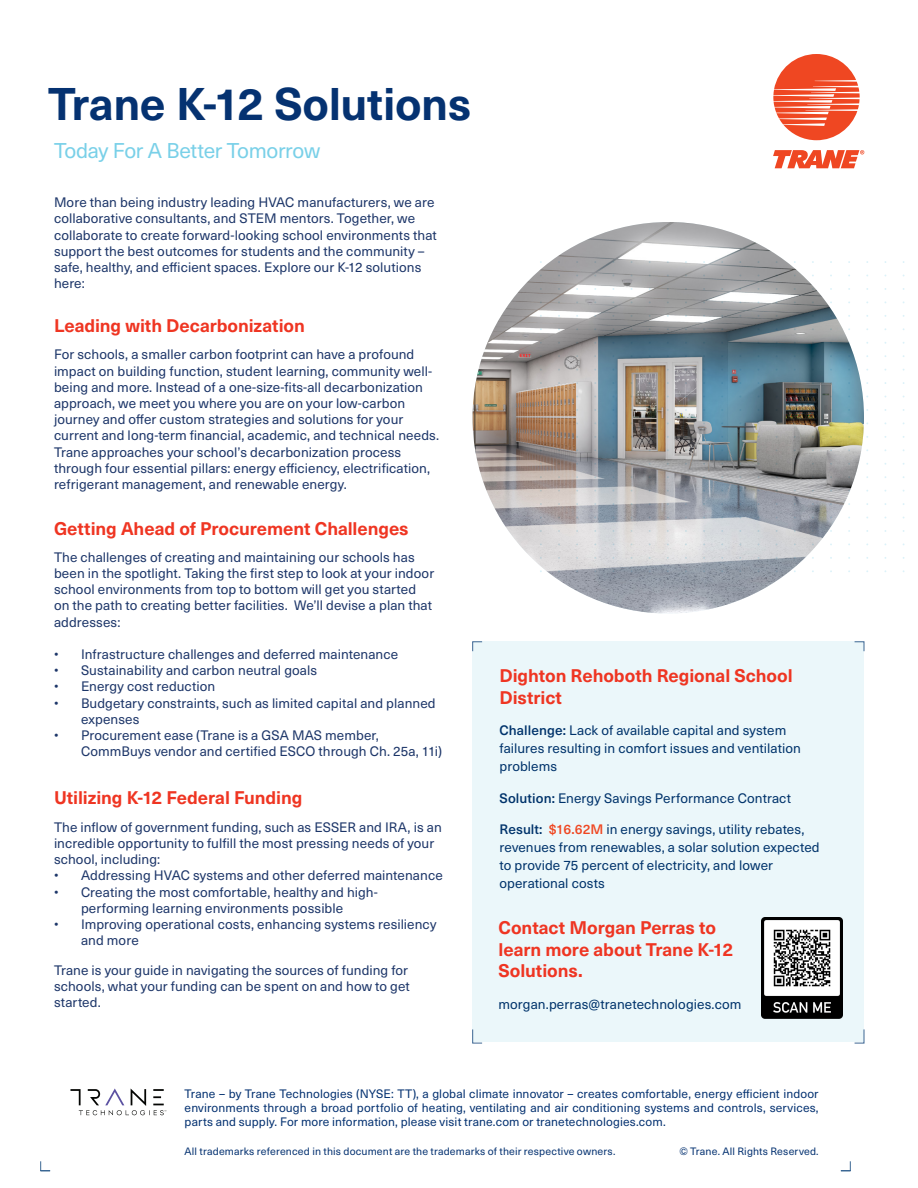
<style>
.page{position:relative;width:918px;height:1188px;background:#fff}
.page>*{position:absolute;margin:0;border:0;box-sizing:border-box;transform-origin:0 0}
.Main_Heading{font:700 45px "Neue Haas Unica W1 G";letter-spacing:-.01em;color:#053271}
.Main_Heading-2{font:21px "Neue Haas Unica W1 G";letter-spacing:-.02em;color:#79d0e8}
.Paragraph_Copy-_8pt{font:700 18px/21.6px "Neue Haas Unica W1 G";letter-spacing:-.005em;color:#ef3522}
.Main_Heading-3{font:700 18px "Neue Haas Unica W1 G";letter-spacing:-.005em;color:#ef3522}
.Main_Heading-4{font:13.5px/16.2px "Neue Haas Unica W1 G";letter-spacing:.005em;color:#1d3669}
.Paragraph_Copy-_8pt-2{font:13.5px/18px "Neue Haas Unica W1 G";letter-spacing:.005em;color:#00336b}
.Boilerplate_Text{font:12px/14.4px "Neue Haas Unica W1 G";letter-spacing:.01em;color:#053271;text-align:justify}
.Boilerplate_Text-2{font:10.5px "Neue Haas Unica W1 G";letter-spacing:.015em;color:#053271}
.Literature_Number{font:10.5px "Neue Haas Unica W1 G";letter-spacing:.015em;color:#053271}
.s1{font-weight:500}
.s2{font-weight:500;color:#ef4722}
</style>
<div class="page">
<img style="left:472px;top:222px;width:392px;height:392px;border-radius:196px">
<div style="left:473px;top:642px;width:391px;height:400px;background:#ebf7fa"></div>
<svg style="left:854px;top:641px;width:10px;height:11px"></svg>
<svg style="left:472px;top:641px;width:10px;height:11px"></svg>
<svg style="left:472px;top:1029px;width:10px;height:14px"></svg>
<svg style="left:854px;top:1029px;width:10px;height:14px"></svg>
<img style="left:761px;top:917px;width:81px;height:102px">
<svg style="left:773px;top:150px;width:68px;height:18px"></svg>
<svg style="left:841px;top:150px;width:23px;height:18px"></svg>
<svg style="left:773px;top:54px;width:87px;height:86px"></svg>
<svg style="left:841px;top:1161px;width:10px;height:10px"></svg>
<svg style="left:40px;top:1161px;width:10px;height:10px"></svg>
<svg style="left:70px;top:1088px;width:96px;height:27px"></svg>
<p class="Main_Heading" style="left:48px;top:70px;width:425px">Trane K-12 Solutions</p>
<p class="Main_Heading-2" style="left:54px;top:135px;width:268px">Today For A Better Tomorrow</p>
<p class="Main_Heading-4" style="left:54px;top:194px;width:384px">More than being industry leading HVAC manufacturers, we are collaborative consultants, and STEM mentors. Together, we collaborate to create forward-looking school environments that support the best outcomes for students and the community – safe, healthy, and efficient spaces. Explore our K-12 solutions here:</p>
<p class="Main_Heading-3" style="left:54px;top:312px;width:252px">Leading with Decarbonization</p>
<p class="Main_Heading-4" style="left:54px;top:346px;width:387px">For schools, a smaller carbon footprint can have a profound impact on building function, student learning, community well&shy;being and more. Instead of a one-size-fits-all decarbonization approach, we meet you where you are on your low-carbon journey and offer custom strategies and solutions for your current and long-term financial, academic, and technical needs.<br>Trane approaches your school’s decarbonization process through four essential pillars: energy efficiency, electrification, refrigerant management, and renewable energy.</p>
<p class="Main_Heading-3" style="left:54px;top:515px;width:356px">Getting Ahead of Procurement Challenges</p>
<p class="Main_Heading-4" style="left:54px;top:548px;width:382px">The challenges of creating and maintaining our schools has been in the spotlight. Taking the first step to look at your indoor school environments from top to bottom will get you started on the path to creating better facilities. We’ll devise a plan that addresses:</p>
<p class="Main_Heading-4" style="left:54px;top:645px;width:346px">• Infrastructure challenges and deferred maintenance</p>
<p class="Main_Heading-4" style="left:54px;top:662px;width:265px">• Sustainability and carbon neutral goals</p>
<p class="Main_Heading-4" style="left:54px;top:678px;width:163px">• Energy cost reduction</p>
<p class="Main_Heading-4" style="left:81px;top:694px;width:356px;text-indent:-27px">• Budgetary constraints, such as limited capital and planned expenses</p>
<p class="Main_Heading-4" style="left:81px;top:726px;width:363px;text-indent:-27px">• Procurement ease (Trane is a GSA MAS member,<br>CommBuys vendor and certified ESCO through Ch. 25a, 11i)</p>
<p class="Main_Heading-3" style="left:54px;top:784px;width:250px">Utilizing K-12 Federal Funding</p>
<p class="Main_Heading-4" style="left:54px;top:818px;width:389px">The inflow of government funding, such as ESSER and IRA, is an incredible opportunity to fulfill the most pressing needs of your school, including:</p>
<p class="Main_Heading-4" style="left:54px;top:867px;width:390px">• Addressing HVAC systems and other deferred maintenance</p>
<p class="Main_Heading-4" style="left:54px;top:883px;width:325px;text-align:center">• Creating the most comfortable, healthy and high&shy;performing learning environments possible</p>
<p class="Main_Heading-4" style="left:81px;top:915px;width:357px;text-indent:-27px">• Improving operational costs, enhancing systems resiliency and more</p>
<p class="Main_Heading-4" style="left:54px;top:961px;width:357px">Trane is your guide in navigating the sources of funding for schools, what your funding can be spent on and how to get started.</p>
<p class="Paragraph_Copy-_8pt" style="left:500px;top:664px;width:295px">Dighton Rehoboth Regional School<br>District</p>
<p class="Paragraph_Copy-_8pt-2" style="left:500px;top:721px;width:303px"><span class="s1">Challenge:</span> Lack of available capital and system failures resulting in comfort issues and ventilation problems</p>
<p class="Paragraph_Copy-_8pt-2" style="left:500px;top:788px;width:293px"><span class="s1">Solution:</span> Energy Savings Performance Contract</p>
<p class="Paragraph_Copy-_8pt-2" style="left:500px;top:820px;width:322px"><span class="s1">Result:</span> <span class="s2">$16.62M</span> in energy savings, utility rebates, revenues from renewables, a solar solution expected to provide 75 percent of electricity, and lower operational costs</p>
<p class="Paragraph_Copy-_8pt" style="left:498px;top:916px;width:236px">Contact Morgan Perras to learn more about Trane K-12<br>Solutions.</p>
<p class="Paragraph_Copy-_8pt-2" style="left:498px;top:994px;width:245px">morgan.perras@tranetechnologies.com</p>
<p class="Boilerplate_Text" style="left:185px;top:1086px;width:636px">Trane – by Trane Technologies (NYSE: TT), a global climate innovator – creates comfortable, energy efficient indoor environments through a broad portfolio of heating, ventilating and air conditioning systems and controls, services, parts and supply. For more information, please visit trane.com or tranetechnologies.com.</p>
<p class="Boilerplate_Text-2" style="left:185px;top:1144px;width:432px">All trademarks referenced in this document are the trademarks of their respective owners.</p>
<p class="Literature_Number" style="left:679px;top:1144px;width:141px">© Trane. All Rights Reserved.</p>
</div>
